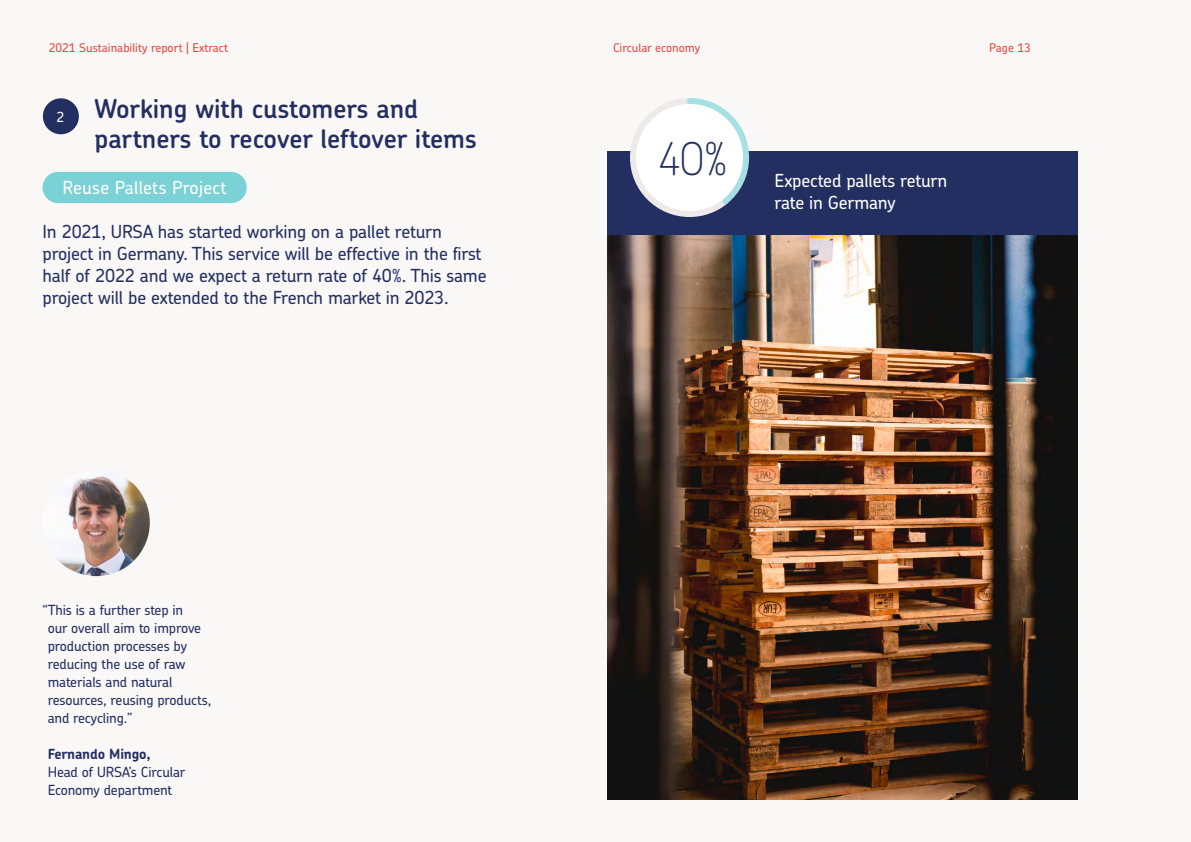
<style>
.page{position:relative;width:1191px;height:842px;background:#faf8f7}
.page>*{position:absolute;margin:0;border:0;box-sizing:border-box;transform-origin:0 0}
.t1{font:100 45px "Chevin Pro";color:#232f61}
.t2{font:600 26px/30px "Chevin Pro";color:#232f61}
.t3{font:500 18px/22px "Chevin Pro";letter-spacing:-.01em;color:#232f61}
.t4{font:500 18px/22px "Chevin Pro";letter-spacing:-.01em;color:#fff}
.t5{font:500 18px "Chevin Pro";letter-spacing:.01em;color:#fff}
.t6{font:500 14px/18px "Chevin Pro";letter-spacing:-.01em;color:#232f61}
.t7{font:700 14px "Chevin Pro";letter-spacing:-.01em;color:#232f61}
.t8{font:500 14px "Chevin Pro";color:#fff}
.t9{font:500 12px "Chevin Pro";color:#ea4740}
</style>
<div class="page">
<img style="left:608px;top:235px;width:469px;height:564px">
<div style="left:43px;top:172px;width:204px;height:31px;background:#7ad1d6;border-radius:16px"></div>
<img style="left:43px;top:469px;width:107px;height:107px;border-radius:54px">
<div style="left:607px;top:152px;width:470px;height:83px;background:#232f61"></div>
<svg style="left:627px;top:98px;width:125px;height:119px"></svg>
<div style="left:43px;top:98px;width:36px;height:36px;background:#232f61;border-radius:50%"></div>
<p class="t9" style="left:49px;top:39px;width:181px">2021 Sustainability report | Extract</p>
<p class="t9" style="left:613px;top:39px;width:89px">Circular economy</p>
<p class="t9" style="left:989px;top:39px;width:43px">Page 13</p>
<p class="t8" style="left:56px;top:107px;width:9px">2</p>
<h2 class="t2" style="left:94px;top:93px;width:384px">Working with customers and partners to recover leftover items</h2>
<p class="t5" style="left:62px;top:176px;width:165px">Reuse Pallets Project</p>
<p class="t3" style="left:43px;top:220px;width:445px">In 2021, URSA has started working on a pallet return project in Germany. This service will be effective in the first half of 2022 and we expect a return rate of 40%. This same project will be extended to the French market in 2023.</p>
<p class="t6" style="left:48px;top:600px;width:165px;text-indent:-5px">“This is a further step in<br>our overall aim to improve production processes by reducing the use of raw materials and natural resources, reusing products, and recycling.”</p>
<p class="t7" style="left:48px;top:745px;width:104px">Fernando Mingo,</p>
<p class="t6" style="left:48px;top:762px;width:139px">Head of URSA’s Circular<br>Economy department</p>
<h1 class="t1" style="left:657px;top:128px;width:72px">40%</h1>
<p class="t4" style="left:774px;top:169px;width:174px">Expected pallets return rate in Germany</p>
</div>
